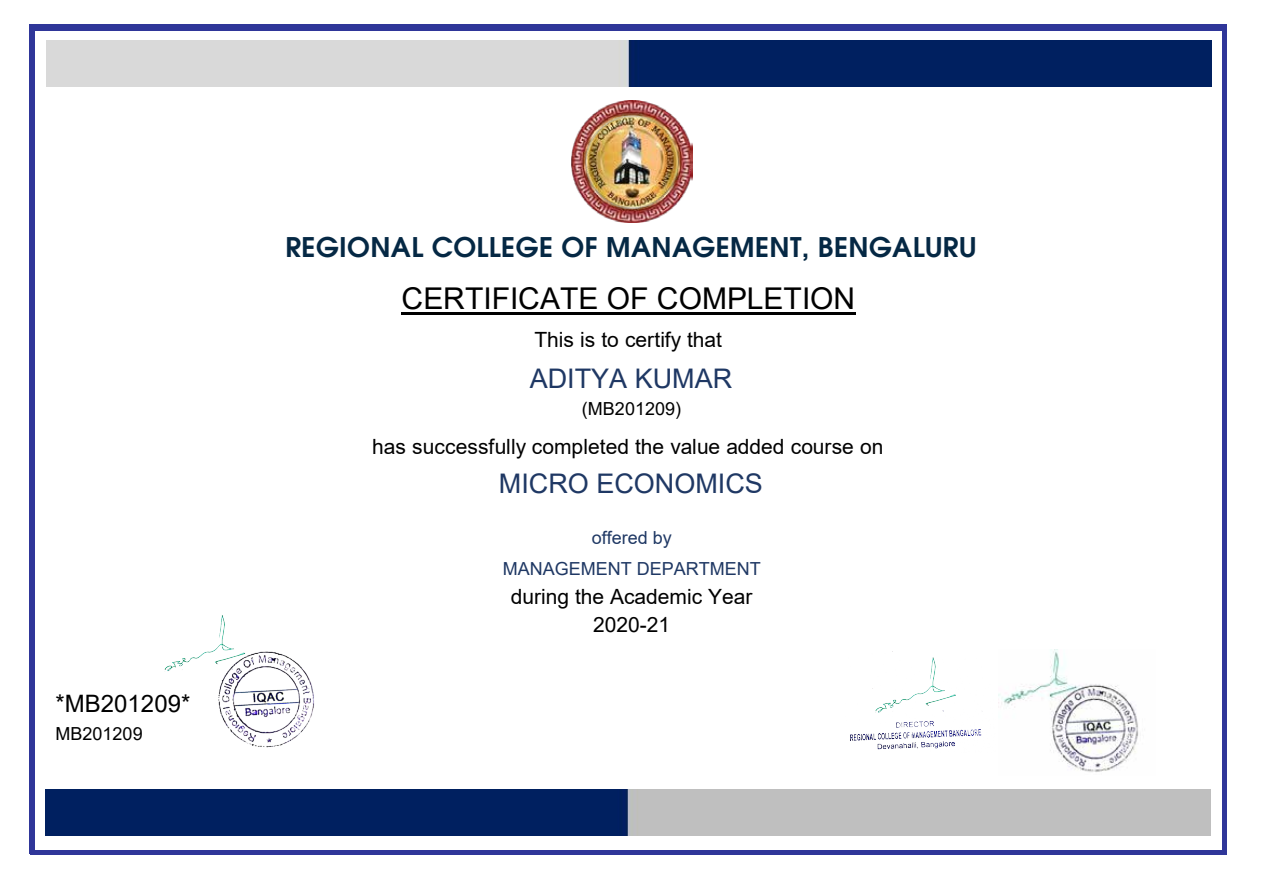
<style>
.page{position:relative;width:1263px;height:893px;background:#fff}
.page>*{position:absolute;margin:0;border:0;box-sizing:border-box;transform-origin:0 0}
.t1{font:30px "Arial";color:#000}
.t2{font:600 27.15px "Avant Garde LT";letter-spacing:.015em;color:#052844}
.t3{font:27px "Arial";color:#1f3864}
.t4{font:24px "Arial";color:#000}
.t5{font:21px/28px "Arial";color:#000;text-align:center}
.t6{font:18px/31.5px "Arial";color:#1f3864;text-align:center}
.t7{font:18px "Arial";color:#000}
</style>
<div class="page">
<div style="left:30px;top:24px;width:1197px;height:7px;background:#2f3699"></div>
<div style="left:1222px;top:24px;width:5px;height:830px;background:#2f3699"></div>
<hr style="left:30px;top:850px;width:1197px;height:4px;background:#2f3699">
<div style="left:30px;top:24px;width:5px;height:830px;background:#2f3699"></div>
<img style="left:47px;top:40px;width:1164px;height:47px">
<img style="left:46px;top:790px;width:1164px;height:46px">
<hr style="left:402px;top:313px;width:454px;height:2px;background:#000">
<img style="left:998px;top:649px;width:141px;height:123px">
<img style="left:571px;top:101px;width:122px;height:122px">
<img style="left:850px;top:651px;width:132px;height:99px">
<img style="left:165px;top:615px;width:149px;height:133px">
<p class="t4" style="left:56px;top:687px;width:136px">*MB201209*</p>
<p class="t7" style="left:56px;top:721px;width:89px">MB201209</p>
<p class="t2" style="left:285px;top:230px;width:693px">REGIONAL COLLEGE OF MANAGEMENT, BENGALURU</p>
<h1 class="t1" style="left:402px;top:278px;width:455px">CERTIFICATE OF COMPLETION</h1>
<p class="t5" style="left:534px;top:326px;width:189px">This is to certify that</p>
<p class="t3" style="left:530px;top:360px;width:204px">ADITYA KUMAR</p>
<p class="t7" style="left:582px;top:397px;width:101px">(MB201209)</p>
<p class="t5" style="left:372px;top:432px;width:513px">has successfully completed the value added course on</p>
<p class="t3" style="left:499px;top:465px;width:265px">MICRO ECONOMICS</p>
<p class="t6" style="left:503px;top:521px;width:260px">offered by<br>MANAGEMENT DEPARTMENT</p>
<p class="t5" style="left:511px;top:583px;width:243px">during the Academic Year<br>2020-21</p>
</div>
